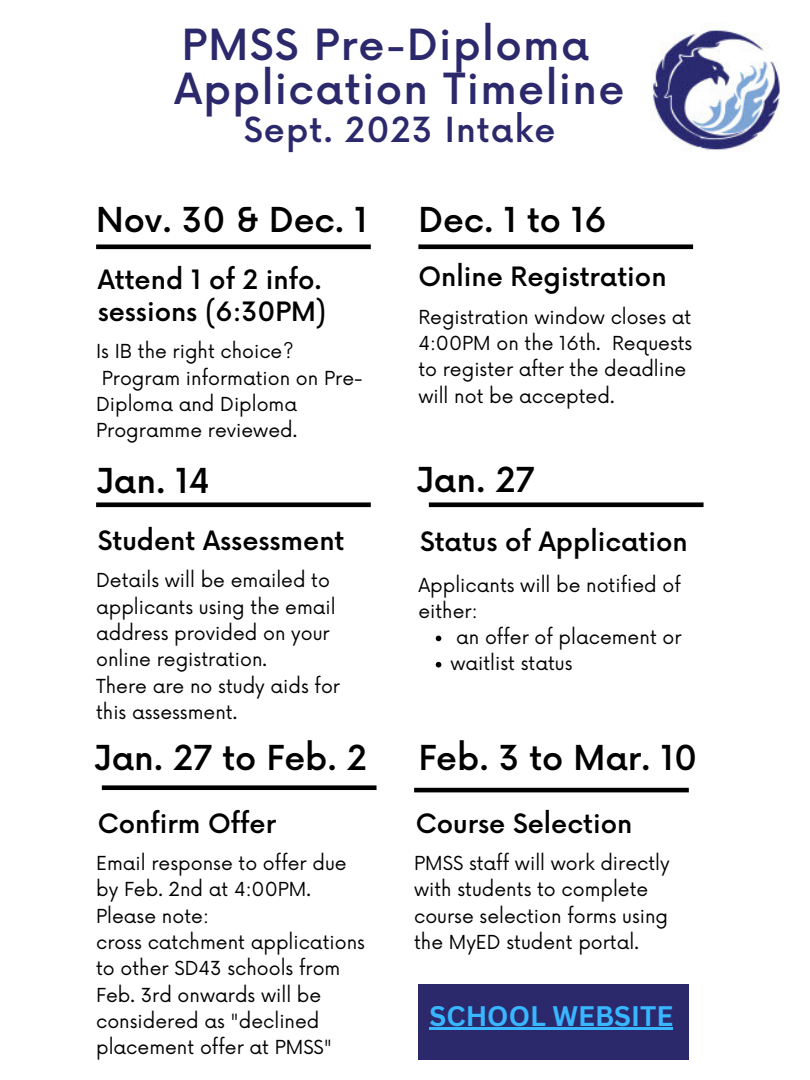
<style>
.page{position:relative;width:810px;height:1080px;background:#fff}
.page>*{position:absolute;margin:0;border:0;box-sizing:border-box;transform-origin:0 0}
.t1{font:500 41.81px/44.5px "Now";letter-spacing:.035em;color:#2b296b}
.t2{font:500 33.69px "Now";letter-spacing:.035em;color:#2b296b}
.t3{font:500 33.5px "Now";color:#000}
.t4{font:700 27.5px "Canva Sans";color:#38b6ff}
.t5{font:500 26px/31.4px "Now";color:#000}
.t6{font:18.81px/26.3px "Now";color:#000}
</style>
<div class="page">
<div style="left:96px;top:244px;width:275px;height:5px;background:#000"></div>
<div style="left:96px;top:502px;width:275px;height:5px;background:#000"></div>
<div style="left:102px;top:785px;width:275px;height:5px;background:#000"></div>
<div style="left:418px;top:244px;width:275px;height:5px;background:#000"></div>
<div style="left:429px;top:502px;width:275px;height:5px;background:#000"></div>
<img style="left:651px;top:26px;width:129px;height:125px">
<hr style="left:414px;top:788px;width:275px;height:4px;background:#000">
<div style="left:418px;top:984px;width:271px;height:76px;background:#2b296b"></div>
<svg style="left:436px;top:636px;width:5px;height:5px"></svg>
<svg style="left:436px;top:662px;width:5px;height:5px"></svg>
<hr style="left:430px;top:1028px;width:243px;height:2px;background:#38b6ff">
<h1 class="t1" style="left:174px;top:25px;width:452px">PMSS Pre-Diploma<br>Application Timeline</h1>
<h2 class="t2" style="left:244px;top:112px;width:313px">Sept. 2023 Intake</h2>
<h3 class="t3" style="left:96px;top:202px;width:273px">Nov. 30 &amp; Dec. 1</h3>
<h3 class="t5" style="left:98px;top:266px;width:230px">Attend 1 of 2 info. sessions (6:30PM)</h3>
<p class="t6" style="left:96px;top:339px;width:199px">Is IB the right choice?</p>
<p class="t6" style="left:102px;top:366px;width:262px">Program information on Pre-</p>
<p class="t6" style="left:96px;top:392px;width:203px">Diploma and Diploma</p>
<p class="t6" style="left:96px;top:418px;width:203px">Programme reviewed.</p>
<h3 class="t3" style="left:96px;top:462px;width:115px">Jan. 14</h3>
<h3 class="t5" style="left:98px;top:526px;width:248px">Student Assessment</h3>
<p class="t6" style="left:96px;top:568px;width:246px">Details will be emailed to applicants using the email address provided on your online registration.<br>There are no study aids for this assessment.</p>
<h3 class="t3" style="left:94px;top:740px;width:274px">Jan. 27 to Feb. 2</h3>
<h3 class="t5" style="left:98px;top:809px;width:180px">Confirm Offer</h3>
<p class="t6" style="left:96px;top:851px;width:270px">Email response to offer due by Feb. 2nd at 4:00PM.<br>Please note:<br>cross catchment applications to other SD43 schools from<br>Feb. 3rd onwards will be considered as "declined placement offer at PMSS"</p>
<h3 class="t3" style="left:418px;top:202px;width:190px">Dec. 1 to 16</h3>
<h3 class="t5" style="left:418px;top:263px;width:250px">Online Registration</h3>
<p class="t6" style="left:418px;top:305px;width:276px">Registration window closes at<br>4:00PM on the 16th. Requests to register after the deadline will not be accepted.</p>
<h3 class="t3" style="left:416px;top:462px;width:120px">Jan. 27</h3>
<h3 class="t5" style="left:420px;top:528px;width:269px">Status of Application</h3>
<p class="t6" style="left:418px;top:573px;width:264px">Applicants will be notified of either:</p>
<p class="t6" style="left:450px;top:625px;width:233px;text-indent:6px">an offer of placement or waitlist status</p>
<h3 class="t3" style="left:418px;top:740px;width:280px">Feb. 3 to Mar. 10</h3>
<h3 class="t5" style="left:416px;top:809px;width:218px">Course Selection</h3>
<p class="t6" style="left:414px;top:851px;width:257px">PMSS staff will work directly with students to complete course selection forms using the MyED student portal.</p>
<h3 class="t4" style="left:430px;top:997px;width:245px">SCHOOL WEBSITE</h3>
</div>
